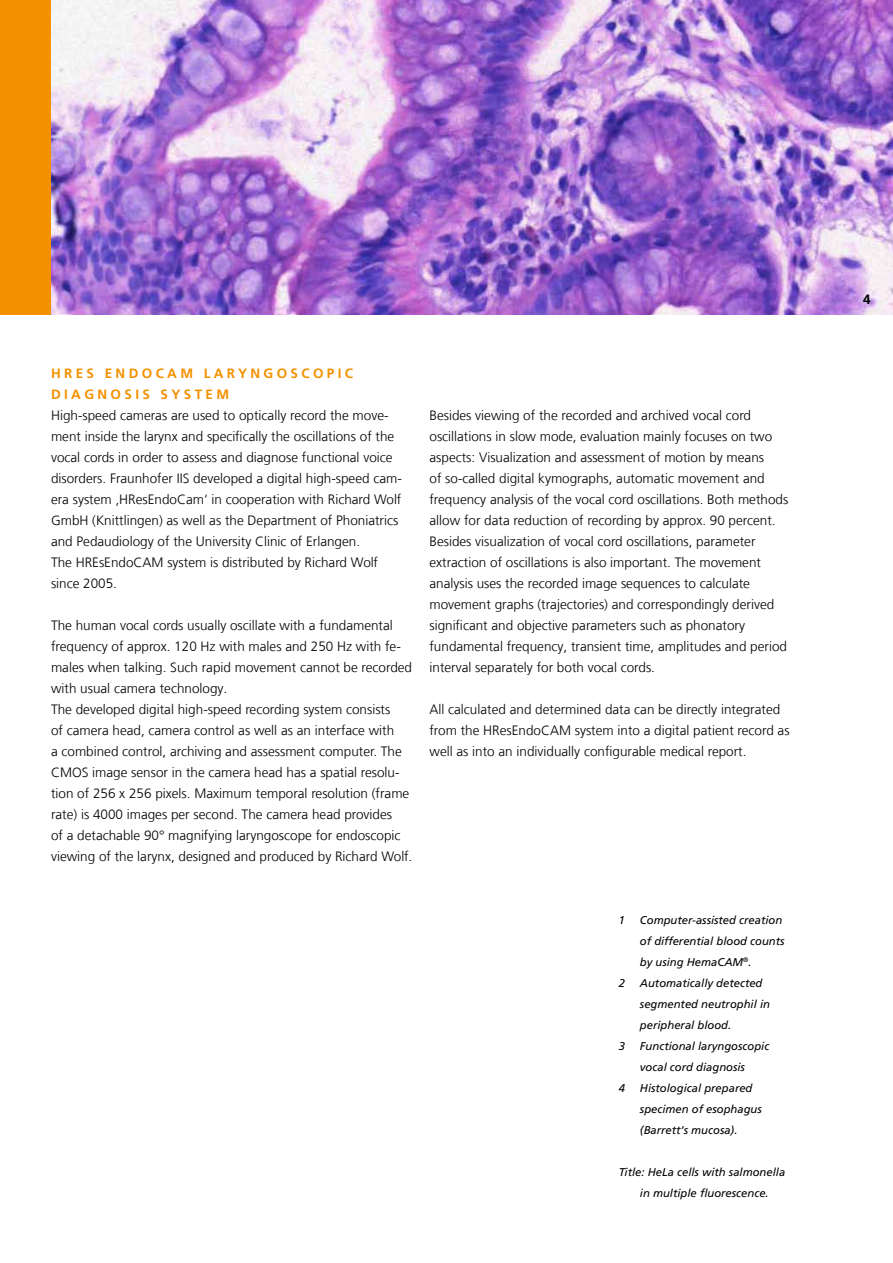
<style>
.page{position:relative;width:893px;height:1263px;background:#fff}
.page>*{position:absolute;margin:0;border:0;box-sizing:border-box;transform-origin:0 0}
.t1{font:300 13.5px/21px "Frutiger LT Com";color:#000}
.t2{font:700 13.5px/21px "Frutiger LT Com";letter-spacing:.25em;color:#f39100}
.t3{font:700 13.5px "Frutiger LT Com";color:#000}
.t4{font:italic 11.25px/21px "Frutiger LT Com";color:#000}
</style>
<div class="page">
<div style="left:0;top:0;width:893px;height:314px;background:#f39100"></div>
<img style="left:51px;top:0;width:842px;height:314px">
<p class="t2" style="left:51px;top:363px;width:303px;text-indent:153px">LARYNGOSCOPIC<br>DIAGNOSIS SYSTEM</p>
<p class="t1" style="left:51px;top:405px;width:352px">High-speed cameras are used to optically record the move&shy;ment inside the larynx and specifically the oscillations of the vocal cords in order to assess and diagnose functional voice disorders. Fraunhofer IIS developed a digital high-speed cam&shy;era system ‚HResEndoCam‘ in cooperation with Richard Wolf GmbH (Knittlingen) as well as the Department of Phoniatrics and Pedaudiology of the University Clinic of Erlangen.<br>The HREsEndoCAM system is distributed by Richard Wolf since 2005.</p>
<p class="t1" style="left:51px;top:615px;width:363px">The human vocal cords usually oscillate with a fundamental frequency of approx. 120 Hz with males and 250 Hz with fe&shy;males when talking. Such rapid movement cannot be recorded with usual camera technology.<br>The developed digital high-speed recording system consists<br>of camera head, camera control as well as an interface with<br>a combined control, archiving and assessment computer. The CMOS image sensor in the camera head has a spatial resolu&shy;tion of 256 x 256 pixels. Maximum temporal resolution (frame rate) is 4000 images per second. The camera head provides<br>of a detachable 90° magnifying laryngoscope for endoscopic viewing of the larynx, designed and produced by Richard Wolf.</p>
<p class="t2" style="left:51px;top:363px;width:24px">HRES</p>
<p class="t2" style="left:105px;top:363px;width:13px">ENDO</p>
<p class="t2" style="left:156px;top:363px;width:25px">CAM</p>
<p class="t1" style="left:429px;top:405px;width:360px">Besides viewing of the recorded and archived vocal cord oscillations in slow mode, evaluation mainly focuses on two aspects: Visualization and assessment of motion by means<br>of so-called digital kymographs, automatic movement and frequency analysis of the vocal cord oscillations. Both methods allow for data reduction of recording by approx. 90 percent.<br>Besides visualization of vocal cord oscillations, parameter extraction of oscillations is also important. The movement analysis uses the recorded image sequences to calculate movement graphs (trajectories) and correspondingly derived significant and objective parameters such as phonatory fundamental frequency, transient time, amplitudes and period interval separately for both vocal cords.</p>
<p class="t1" style="left:429px;top:699px;width:362px">All calculated and determined data can be directly integrated from the HResEndoCAM system into a digital patient record as well as into an individually configurable medical report.</p>
<p class="t4" style="left:619px;top:910px;width:8px">1</p>
<p class="t4" style="left:640px;top:910px;width:146px">Computer-assisted creation of differential blood counts by using HemaCAM<sup>®</sup>.</p>
<p class="t4" style="left:619px;top:973px;width:8px">2</p>
<p class="t4" style="left:640px;top:973px;width:132px">Automatically detected segmented neutrophil in peripheral blood.</p>
<p class="t4" style="left:619px;top:1036px;width:8px">3</p>
<p class="t4" style="left:640px;top:1036px;width:131px">Functional laryngoscopic vocal cord diagnosis</p>
<p class="t4" style="left:619px;top:1078px;width:8px">4</p>
<p class="t4" style="left:640px;top:1078px;width:123px">Histological prepared specimen of esophagus (Barrett‘s mucosa).</p>
<p class="t4" style="left:619px;top:1162px;width:168px;text-align:center">Title: HeLa cells with salmonella in multiple fluorescence.</p>
<p class="t3" style="left:863px;top:292px;width:9px">4</p>
</div>
